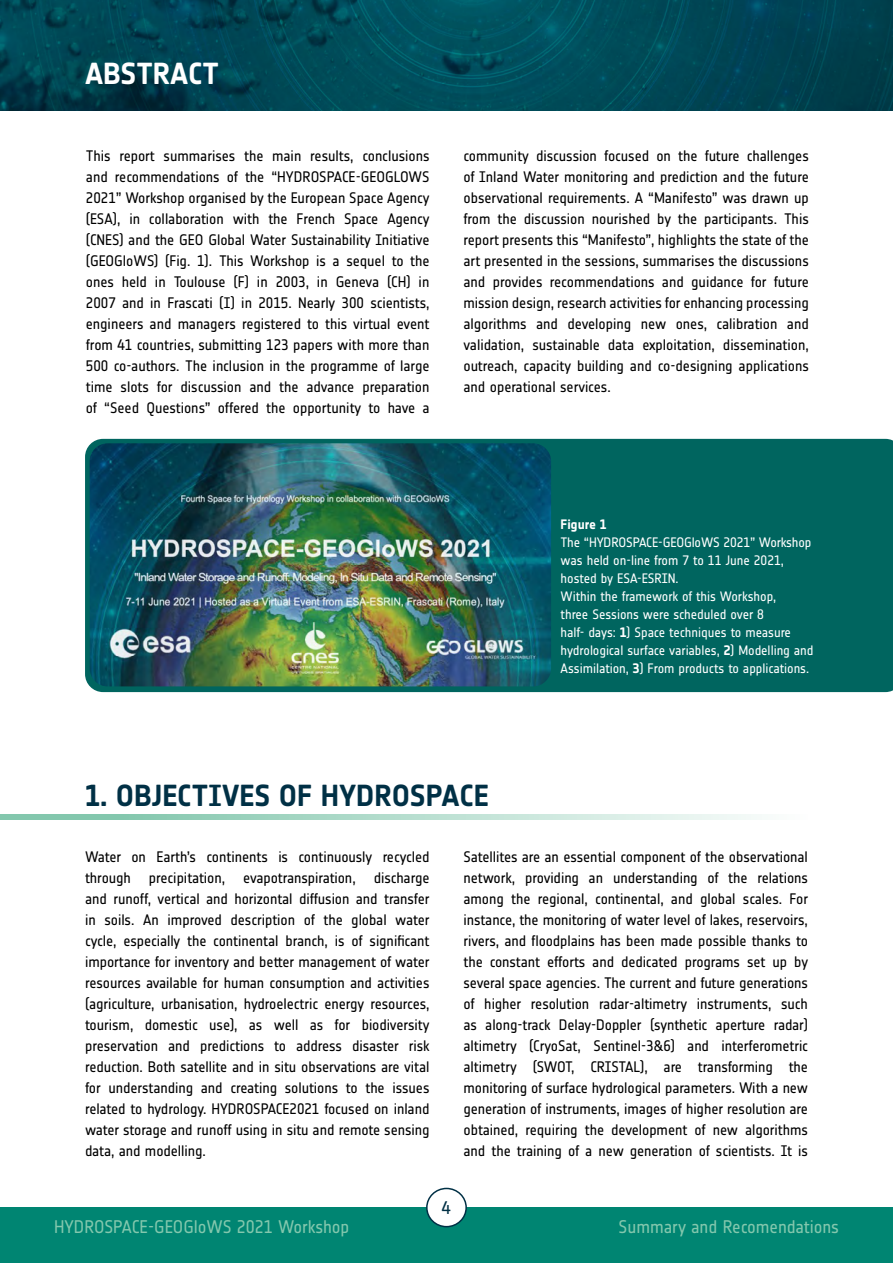
<style>
.page{position:relative;width:893px;height:1263px;background:#fff}
.page>*{position:absolute;margin:0;border:0;box-sizing:border-box;transform-origin:0 0}
.t1{font:700 30px "Notes Esa";color:#003045}
.t2{font:700 30px "Notes Esa";color:#fff}
.t3{font:18px "Notes Esa";letter-spacing:-.005em;color:#83c7ad}
.t4{font:18px "Notes Esa";color:#003045}
.t5{font:15px/21px "Notes Esa";letter-spacing:-.005em;color:#000;text-align:justify}
.t6{font:13.5px/18px "Notes Esa";letter-spacing:-.005em;color:#fff}
.t7{font:700 13.5px "Notes Esa";letter-spacing:-.01em;color:#fff}
.s1{font-weight:700}
</style>
<div class="page">
<div style="left:0;top:1207px;width:893px;height:56px;background:#008572"></div>
<div style="left:427px;top:1188px;width:39px;height:39px;background:#fff;border-radius:50%"></div>
<div style="left:426px;top:1188px;width:41px;height:39px;border:2px solid #003045;border-radius:50%"></div>
<img style="left:0;top:0;width:893px;height:111px">
<div style="left:85px;top:439px;width:808px;height:253px;background:#00655f"></div>
<img style="left:90px;top:443px;width:461px;height:243px">
<svg style="left:0;top:814px;width:757px;height:6px;background:#b2dccc"></svg>
<h1 class="t2" style="left:85px;top:55px;width:136px">ABSTRACT</h1>
<p class="t5" style="left:86px;top:145px;width:345px">This report summarises the main results, conclusions and recommendations of the “HYDROSPACE-GEOGLOWS 2021” Workshop organised by the European Space Agency (ESA), in collaboration with the French Space Agency (CNES) and the GEO Global Water Sustainability Initiative (GEOGloWS) (Fig. 1). This Workshop is a sequel to the ones held in Toulouse (F) in 2003, in Geneva (CH) in 2007 and in Frascati (I) in 2015. Nearly 300 scientists, engineers and managers registered to this virtual event from 41 countries, submitting 123 papers with more than 500 co-authors. The inclusion in the programme of large time slots for discussion and the advance preparation of “Seed Questions” offered the opportunity to have a</p>
<p class="t5" style="left:463px;top:145px;width:347px">community discussion focused on the future challenges of Inland Water monitoring and prediction and the future observational requirements. A “Manifesto” was drawn up from the discussion nourished by the participants. This report presents this “Manifesto”, highlights the state of the art presented in the sessions, summarises the discussions and provides recommendations and guidance for future mission design, research activities for enhancing processing algorithms and developing new ones, calibration and validation, sustainable data exploitation, dissemination, outreach, capacity building and co-designing applications and operational services.</p>
<p class="t7" style="left:561px;top:517px;width:47px">Figure 1</p>
<p class="t6" style="left:561px;top:534px;width:254px">The “HYDROSPACE-GEOGloWS 2021” Workshop was held on-line from 7 to 11 June 2021, hosted by ESA-ESRIN.<br>Within the framework of this Workshop,<br>three Sessions were scheduled over 8<br>half- days: <span class="s1">1</span>) Space techniques to measure hydrological surface variables, <span class="s1">2</span>) Modelling and Assimilation, <span class="s1">3</span>) From products to applications.</p>
<h1 class="t1" style="left:85px;top:777px;width:405px">1. OBJECTIVES OF HYDROSPACE</h1>
<p class="t5" style="left:85px;top:846px;width:346px">Water on Earth’s continents is continuously recycled through precipitation, evapotranspiration, discharge and runoff, vertical and horizontal diffusion and transfer in soils. An improved description of the global water cycle, especially the continental branch, is of significant importance for inventory and better management of water resources available for human consumption and activities (agriculture, urbanisation, hydroelectric energy resources, tourism, domestic use), as well as for biodiversity preservation and predictions to address disaster risk reduction. Both satellite and in situ observations are vital for understanding and creating solutions to the issues related to hydrology. HYDROSPACE2021 focused on inland water storage and runoff using in situ and remote sensing data, and modelling.</p>
<p class="t5" style="left:463px;top:846px;width:346px">Satellites are an essential component of the observational network, providing an understanding of the relations among the regional, continental, and global scales. For instance, the monitoring of water level of lakes, reservoirs, rivers, and floodplains has been made possible thanks to the constant efforts and dedicated programs set up by several space agencies. The current and future generations of higher resolution radar-altimetry instruments, such as along-track Delay-Doppler (synthetic aperture radar) altimetry (CryoSat, Sentinel-3&amp;6) and interferometric altimetry (SWOT, CRISTAL), are transforming the monitoring of surface hydrological parameters. With a new generation of instruments, images of higher resolution are obtained, requiring the development of new algorithms and the training of a new generation of scientists. It is</p>
<p class="t4" style="left:442px;top:1197px;width:10px">4</p>
<p class="t3" style="left:54px;top:1217px;width:297px">HYDROSPACE-GEOGloWS 2021 Workshop</p>
<p class="t3" style="left:619px;top:1217px;width:222px">Summary and Recomendations</p>
</div>
